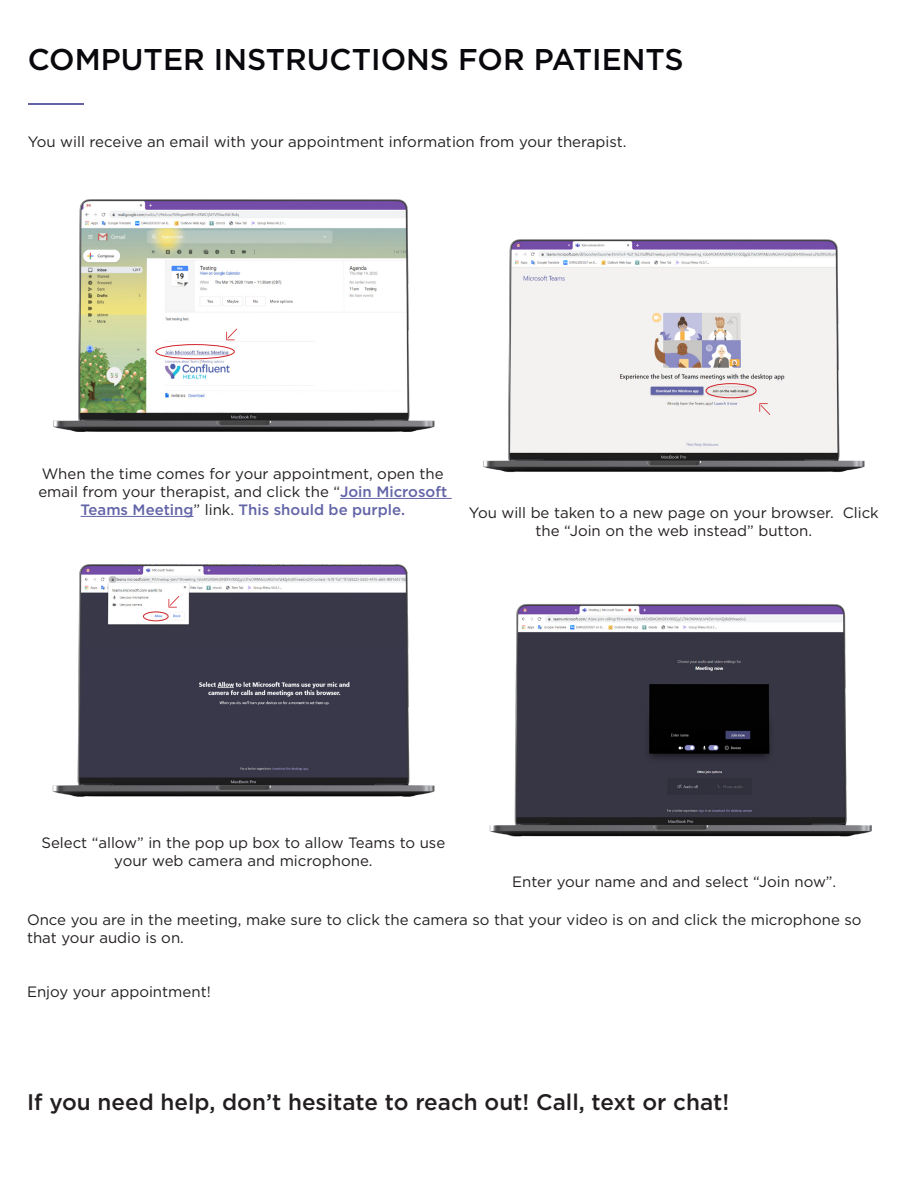
<style>
.page{position:relative;width:918px;height:1188px;background:#fff}
.page>*{position:absolute;margin:0;border:0;box-sizing:border-box;transform-origin:0 0}
.t1{font:500 30px "Gotham";color:#08080d}
.t2{font:500 22.5px "Gotham";color:#231f20}
.t3{font:15px/18px "Gotham";color:#231f20;text-align:center}
.s1{font-weight:500;color:#6264a7}
</style>
<div class="page">
<img style="left:53px;top:199px;width:382px;height:233px">
<img style="left:483px;top:239px;width:382px;height:233px">
<img style="left:52px;top:564px;width:383px;height:233px">
<img style="left:489px;top:604px;width:383px;height:233px">
<hr style="left:340px;top:498px;width:112px;height:1px;background:#6264a7">
<hr style="left:81px;top:516px;width:113px;height:1px;background:#6264a7">
<hr style="left:28px;top:103px;width:56px;height:1px;background:#6264a7">
<div style="left:156px;top:344px;width:79px;height:15px;border:1px solid #d1232a;border-radius:50%"></div>
<svg style="left:226px;top:329px;width:11px;height:11px"></svg>
<div style="left:706px;top:383px;width:50px;height:15px;border:1px solid #d1232a;border-radius:50%"></div>
<svg style="left:759px;top:403px;width:11px;height:12px"></svg>
<div style="left:143px;top:612px;width:25px;height:9px;border:1px solid #d1232a;border-radius:50%"></div>
<svg style="left:168px;top:596px;width:11px;height:12px"></svg>
<p class="t1" style="left:28px;top:40px;width:657px">COMPUTER INSTRUCTIONS FOR PATIENTS</p>
<p class="t3" style="left:28px;top:132px;width:600px">You will receive an email with your appointment information from your therapist.</p>
<p class="t3" style="left:38px;top:464px;width:410px">When the time comes for your appointment, open the email from your therapist, and click the “<span class="s1">Join Microsoft<br>Teams Meeting</span>” link. <span class="s1">This should be purple.</span></p>
<p class="t3" style="left:469px;top:503px;width:411px">You will be taken to a new page on your browser. Click the “Join on the web instead” button.</p>
<p class="t3" style="left:41px;top:834px;width:405px">Select “allow” in the pop up box to allow Teams to use your web camera and microphone.</p>
<p class="t3" style="left:512px;top:873px;width:326px">Enter your name and and select “Join now”.</p>
<p class="t3" style="left:27px;top:910px;width:836px;text-align:left">Once you are in the meeting, make sure to click the camera so that your video is on and click the microphone so that your audio is on.</p>
<p class="t3" style="left:27px;top:982px;width:185px">Enjoy your appointment!</p>
<p class="t2" style="left:27px;top:1087px;width:704px">If you need help, don’t hesitate to reach out! Call, text or chat!</p>
</div>
